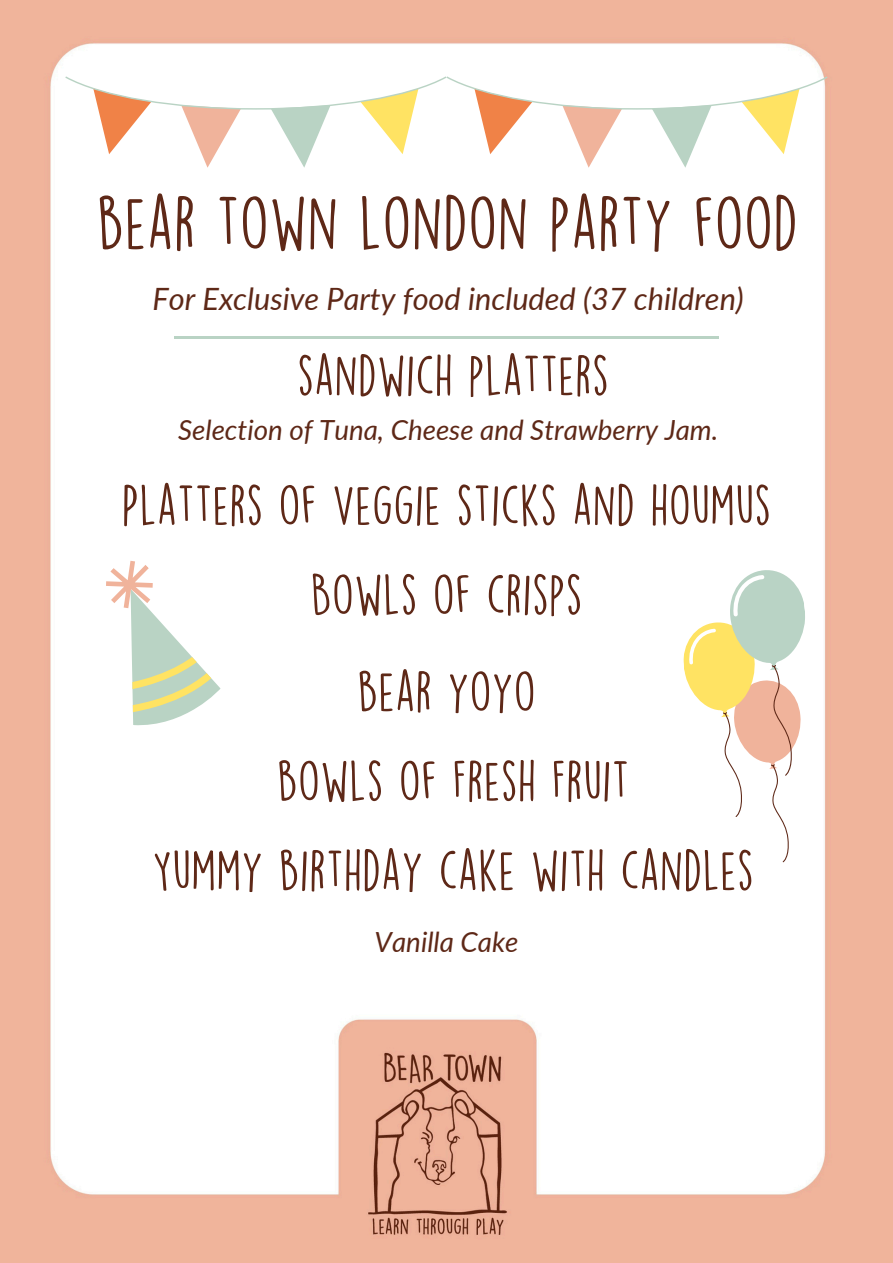
<style>
.page{position:relative;width:893px;height:1263px;background:#fff}
.page>*{position:absolute;margin:0;border:0;box-sizing:border-box;transform-origin:0 0}
.t1{font:67.12px "Lemon Yellow Sun";color:#5e2817}
.t2{font:50.62px "Lemon Yellow Sun";color:#5e2817}
.t3{font:italic 30.75px "Lato";color:#5e2817}
.t4{font:italic 27.75px "Lato";color:#5e2817}
</style>
<div class="page">
<img style="left:0;top:0;width:893px;height:1263px">
<svg style="left:65px;top:76px;width:762px;height:92px"></svg>
<hr style="left:174px;top:336px;width:545px;height:3px;background:#b9d3c4">
<svg style="left:680px;top:567px;width:130px;height:296px"></svg>
<svg style="left:64px;top:550px;width:160px;height:203px"></svg>
<p class="t1" style="left:96px;top:188px;width:703px">BEAR TOWN LONDON PARTY FOOD</p>
<h2 class="t3" style="left:152px;top:280px;width:593px">For Exclusive Party food included (37 children)</h2>
<p class="t2" style="left:297px;top:349px;width:313px">SANDWICH PLATTERS</p>
<h2 class="t4" style="left:178px;top:412px;width:542px">Selection of Tuna, Cheese and Strawberry Jam.</h2>
<p class="t2" style="left:122px;top:479px;width:651px">PLATTERS OF VEGGIE STICKS AND HOUMUS</p>
<h1 class="t2" style="left:310px;top:568px;width:274px">BOWLS OF CRISPS</h1>
<p class="t2" style="left:357px;top:665px;width:180px">BEAR YOYO</p>
<h2 class="t2" style="left:277px;top:754px;width:354px">BOWLS OF FRESH FRUIT</h2>
<p class="t2" style="left:152px;top:844px;width:603px">YUMMY BIRTHDAY CAKE WITH CANDLES</p>
<p class="t4" style="left:375px;top:924px;width:145px">Vanilla Cake</p>
</div>
